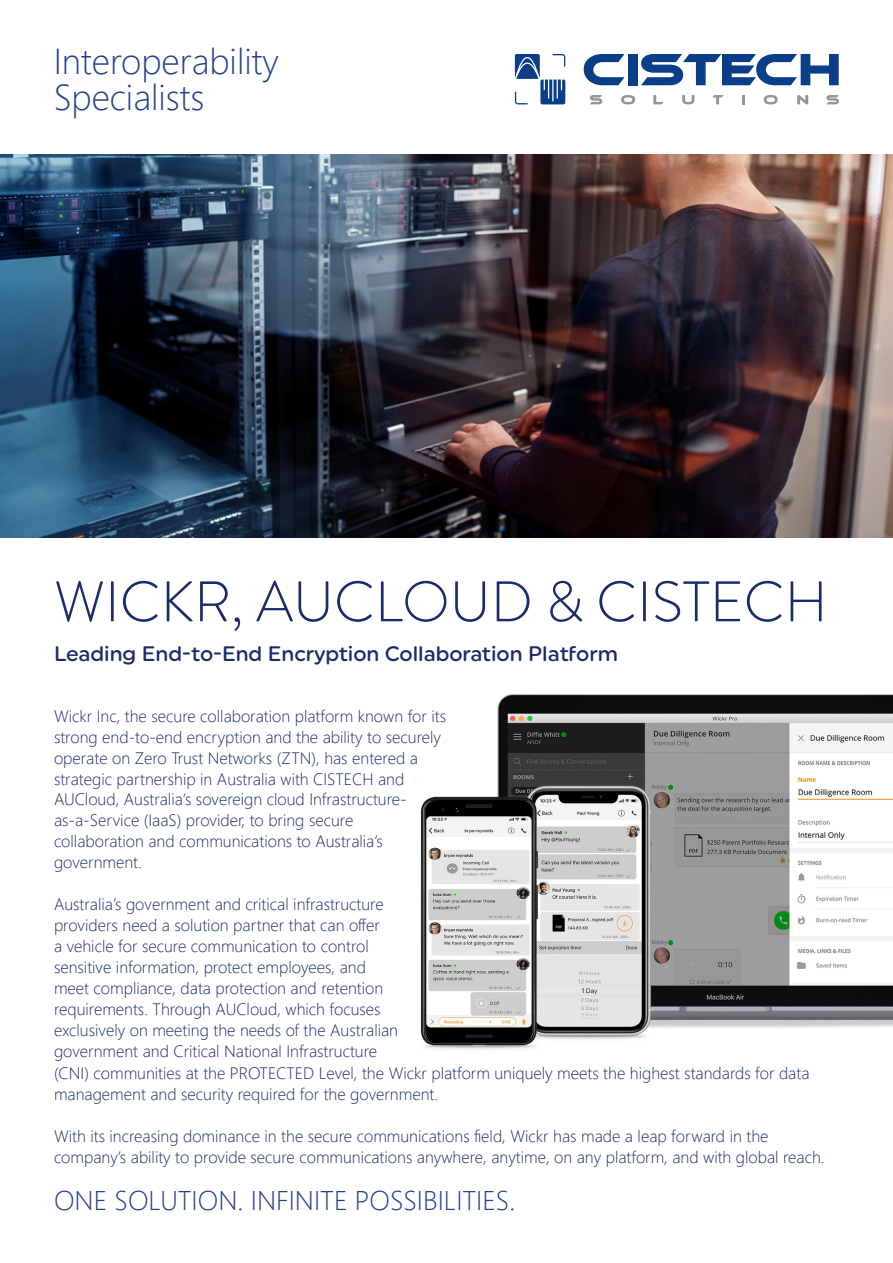
<style>
.page{position:relative;width:893px;height:1263px;background:#fff}
.page>*{position:absolute;margin:0;border:0;box-sizing:border-box;transform-origin:0 0}
.t1{font:300 57px "Brandon Grotesque";color:#192b6c}
.t2{font:300 36px "Segoe UI";color:#253f8e}
.t3{font:300 27px "Segoe UI";color:#253f8e}
.t4{font:500 21px "Uniform Rounded";color:#192b6c}
.t5{font:300 16.5px/21px "Segoe UI";color:#192b6c}
</style>
<div class="page">
<img style="left:420px;top:694px;width:473px;height:356px">
<svg style="left:584px;top:54px;width:41px;height:31px"></svg>
<div style="left:628px;top:54px;width:10px;height:31px;background:#0a3e89"></div>
<svg style="left:641px;top:54px;width:198px;height:31px"></svg>
<svg style="left:590px;top:95px;width:12px;height:9px"></svg>
<svg style="left:621px;top:95px;width:14px;height:9px"></svg>
<svg style="left:653px;top:95px;width:10px;height:9px"></svg>
<svg style="left:682px;top:95px;width:12px;height:9px"></svg>
<svg style="left:712px;top:95px;width:12px;height:9px"></svg>
<svg style="left:742px;top:95px;width:3px;height:9px"></svg>
<svg style="left:764px;top:95px;width:14px;height:9px"></svg>
<svg style="left:797px;top:95px;width:11px;height:9px"></svg>
<svg style="left:826px;top:95px;width:13px;height:9px"></svg>
<svg style="left:515px;top:54px;width:50px;height:50px"></svg>
<img style="left:0;top:154px;width:893px;height:384px">
<p class="t2" style="left:54px;top:28px;width:226px">Interoperability</p>
<p class="t2" style="left:54px;top:64px;width:152px">Specialists</p>
<p class="t1" style="left:54px;top:563px;width:775px">WICKR, AUCLOUD &amp; CISTECH</p>
<p class="t4" style="left:54px;top:641px;width:566px">Leading End-to-End Encryption Collaboration Platform</p>
<p class="t5" style="left:54px;top:704px;width:394px">Wickr Inc, the secure collaboration platform known for its strong end-to-end encryption and the ability to securely operate on Zero Trust Networks (ZTN), has entered a strategic partnership in Australia with CISTECH and</p>
<p class="t5" style="left:54px;top:787px;width:354px">AUCloud, Australia’s sovereign cloud Infrastructure&shy;as-a-Service (IaaS) provider, to bring secure collaboration and communications to Australia’s government.</p>
<p class="t5" style="left:54px;top:892px;width:346px">Australia’s government and critical infrastructure providers need a solution partner that can offer<br>a vehicle for secure communication to control sensitive information, protect employees, and meet compliance, data protection and retention requirements. Through AUCloud, which focuses exclusively on meeting the needs of the Australian government and Critical National Infrastructure</p>
<p class="t5" style="left:54px;top:1061px;width:757px">(CNI) communities at the PROTECTED Level, the Wickr platform uniquely meets the highest standards for data management and security required for the government.</p>
<p class="t5" style="left:54px;top:1124px;width:772px">With its increasing dominance in the secure communications field, Wickr has made a leap forward in the company’s ability to provide secure communications anywhere, anytime, on any platform, and with global reach.</p>
<p class="t3" style="left:54px;top:1175px;width:463px">ONE SOLUTION. INFINITE POSSIBILITIES.</p>
</div>
